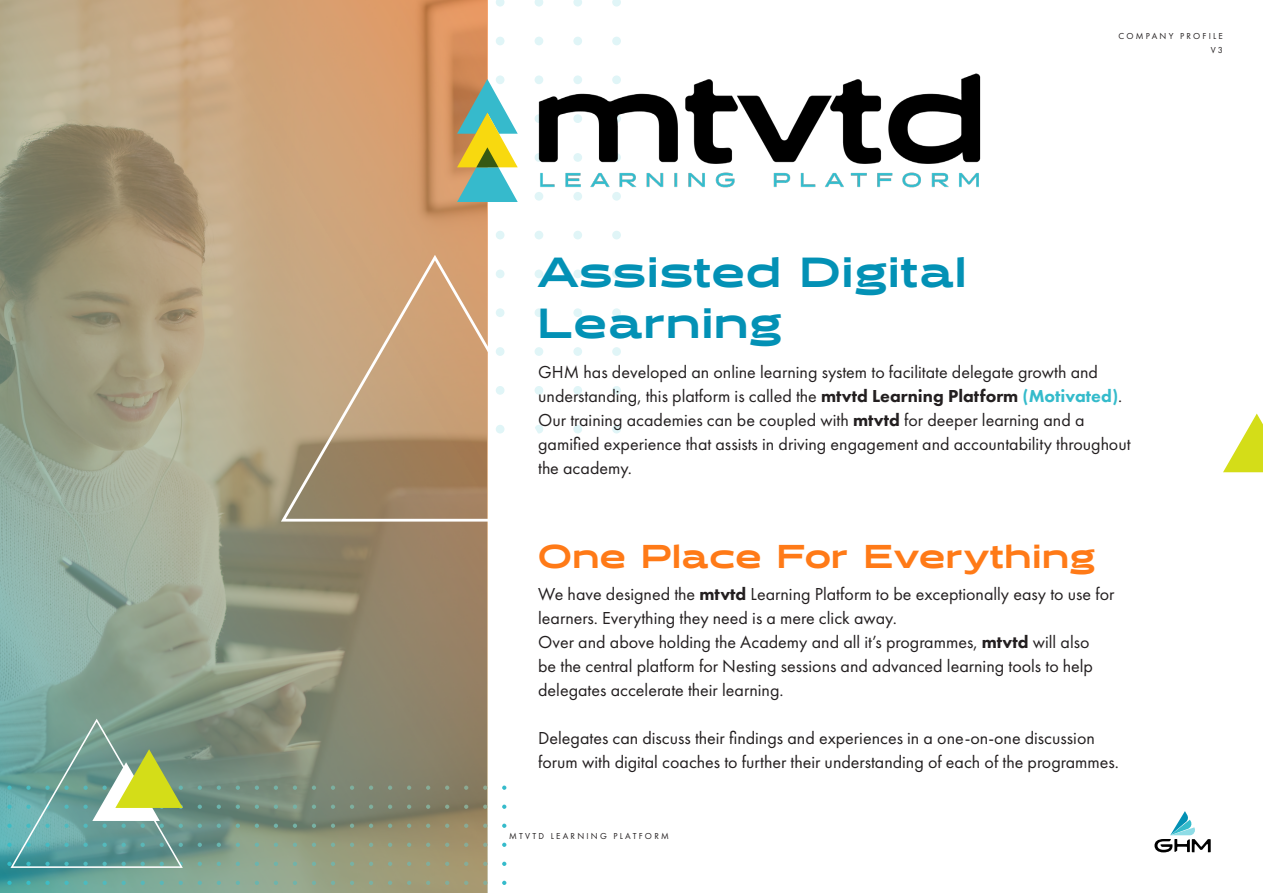
<style>
.page{position:relative;width:1263px;height:893px;background:#fff}
.page>*{position:absolute;margin:0;border:0;box-sizing:border-box;transform-origin:0 0}
.Heading_1{font:900 42px/50.4px "Halogen";letter-spacing:.025em;color:#0391b5}
.Heading_2{font:900 33px "Halogen";letter-spacing:.025em;color:#ff7a17}
.t1{font:18px/24px "Futura PT";color:#231f20}
.Mouse_Text{font:9px "Futura PT";letter-spacing:.25em;color:#231f20}
.s1{font-weight:800}
.s2{font-weight:800;color:#35bbcb}
</style>
<div class="page">
<svg style="left:1154px;top:811px;width:57px;height:41px"></svg>
<div style="left:612px;top:425px;width:9px;height:8px;background:#e0f5f7;border-radius:50%"></div>
<div style="left:612px;top:386px;width:9px;height:9px;background:#e0f5f7;border-radius:50%"></div>
<div style="left:612px;top:347px;width:9px;height:9px;background:#e0f5f7;border-radius:50%"></div>
<div style="left:612px;top:308px;width:9px;height:9px;background:#e0f5f7;border-radius:50%"></div>
<div style="left:612px;top:270px;width:9px;height:8px;background:#e0f5f7;border-radius:50%"></div>
<div style="left:612px;top:231px;width:9px;height:8px;background:#e0f5f7;border-radius:50%"></div>
<div style="left:573px;top:231px;width:9px;height:8px;background:#e0f5f7;border-radius:50%"></div>
<div style="left:535px;top:231px;width:8px;height:8px;background:#e0f5f7;border-radius:50%"></div>
<div style="left:496px;top:231px;width:8px;height:8px;background:#e0f5f7;border-radius:50%"></div>
<div style="left:612px;top:192px;width:9px;height:9px;background:#e0f5f7;border-radius:50%"></div>
<div style="left:573px;top:192px;width:9px;height:9px;background:#e0f5f7;border-radius:50%"></div>
<div style="left:535px;top:192px;width:8px;height:9px;background:#e0f5f7;border-radius:50%"></div>
<div style="left:496px;top:75px;width:8px;height:9px;background:#e0f5f7;border-radius:50%"></div>
<div style="left:612px;top:37px;width:9px;height:8px;background:#e0f5f7;border-radius:50%"></div>
<div style="left:573px;top:37px;width:9px;height:8px;background:#e0f5f7;border-radius:50%"></div>
<div style="left:535px;top:37px;width:8px;height:8px;background:#e0f5f7;border-radius:50%"></div>
<div style="left:496px;top:37px;width:8px;height:8px;background:#e0f5f7;border-radius:50%"></div>
<svg style="left:612px;top:0;width:9px;height:7px"></svg>
<svg style="left:573px;top:0;width:9px;height:7px"></svg>
<svg style="left:535px;top:0;width:8px;height:7px"></svg>
<svg style="left:496px;top:0;width:8px;height:7px"></svg>
<svg style="left:502px;top:785px;width:4px;height:5px"></svg>
<svg style="left:502px;top:805px;width:4px;height:4px"></svg>
<svg style="left:502px;top:824px;width:4px;height:4px"></svg>
<svg style="left:502px;top:843px;width:4px;height:4px"></svg>
<svg style="left:502px;top:862px;width:4px;height:4px"></svg>
<svg style="left:502px;top:881px;width:4px;height:4px"></svg>
<svg style="left:0;top:0;width:487px;height:893px;background:#a39b7e"></svg>
<svg style="left:281px;top:255px;width:301px;height:267px"></svg>
<svg style="left:457px;top:79px;width:61px;height:123px"></svg>
<svg style="left:7px;top:719px;width:176px;height:149px;background:#7ca994"></svg>
<svg style="left:1223px;top:414px;width:40px;height:58px"></svg>
<img style="left:534px;top:73px;width:447px;height:115px">
<p class="Mouse_Text" style="left:1118px;top:31px;width:106px">COMPANY PROFILE</p>
<p class="Mouse_Text" style="left:1211px;top:44px;width:14px">V3</p>
<p class="Heading_1" style="left:538px;top:249px;width:429px">Assisted Digital<br>Learning</p>
<p class="t1" style="left:538px;top:360px;width:594px">GHM has developed an online learning system to facilitate delegate growth and understanding, this platform is called the <span class="s1">mtvtd Learning Platform</span> <span class="s2">(Motivated)</span>.<br>Our training academies can be coupled with <span class="s1">mtvtd</span> for deeper learning and a gamified experience that assists in driving engagement and accountability throughout the academy.</p>
<p class="Heading_2" style="left:538px;top:536px;width:558px">One Place For Everything</p>
<p class="t1" style="left:538px;top:582px;width:578px">We have designed the <span class="s1">mtvtd</span> Learning Platform to be exceptionally easy to use for learners. Everything they need is a mere click away.</p>
<p class="t1" style="left:538px;top:630px;width:556px">Over and above holding the Academy and all it’s programmes, <span class="s1">mtvtd</span> will also be the central platform for Nesting sessions and advanced learning tools to help delegates accelerate their learning.</p>
<p class="t1" style="left:538px;top:726px;width:582px">Delegates can discuss their findings and experiences in a one-on-one discussion forum with digital coaches to further their understanding of each of the programmes.</p>
<p class="Mouse_Text" style="left:509px;top:830px;width:8px">mtvtd</p>
<p class="Mouse_Text" style="left:551px;top:830px;width:14px">Learning</p>
<p class="Mouse_Text" style="left:613px;top:830px;width:15px">Platform</p>
</div>
